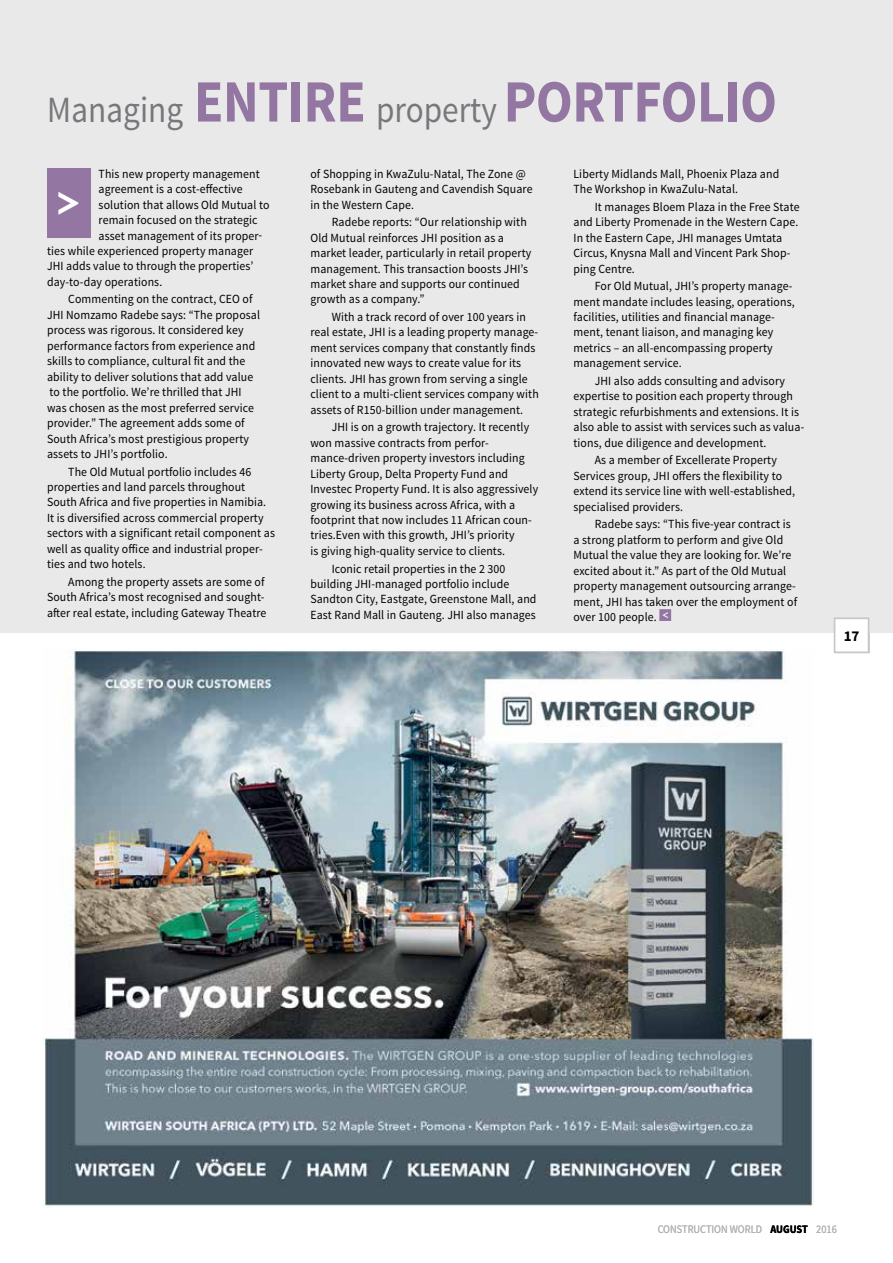
<style>
.page{position:relative;width:893px;height:1263px;background:#fff}
.page>*{position:absolute;margin:0;border:0;box-sizing:border-box;transform-origin:0 0}
.t1{font:700 42.9px "nevis";color:#fff}
.t2{font:36.9px "Source Sans Pro";color:#77787b;scale:.9 1}
.t3{font:700 15px "Source Sans Pro";color:#000}
.t4{font:12.45px/15.5px "Source Sans Pro";letter-spacing:.01em;color:#000;scale:.95 1}
.t5{font:11.55px "Source Sans Pro";color:#b1b4b6;scale:.9 1}
.s1{font-weight:700;font-size:60px;color:#9376a2}
.s2{font-weight:700;color:#000}
</style>
<div class="page">
<div style="left:834px;top:617px;width:36px;height:36px;border:2px solid #c7c8ca"></div>
<div style="left:0;top:0;width:893px;height:632px;background:#e9e9ea"></div>
<svg style="left:659px;top:609px;width:12px;height:12px"></svg>
<div style="left:47px;top:168px;width:43px;height:70px;background:#9376a2"></div>
<img style="left:43px;top:650px;width:770px;height:558px">
<div style="left:834px;top:618px;width:35px;height:34px;background:#fff"></div>
<div style="left:834px;top:617px;width:35px;height:36px;border:2px solid #c7c8ca"></div>
<h2 class="t2" style="left:47px;top:86px;width:813px">Managing <span class="s1">ENTIRE</span> property <span class="s1">PORTFOLIO</span></h2>
<p class="t4" style="left:99px;top:166px;width:171px">This new property management</p>
<p class="t4" style="left:99px;top:181px;width:153px">agreement is a cost-effective</p>
<p class="t4" style="left:99px;top:197px;width:181px">solution that allows Old Mutual to</p>
<p class="t4" style="left:99px;top:212px;width:169px">remain focused on the strategic</p>
<p class="t4" style="left:99px;top:228px;width:174px">asset management of its proper-</p>
<p class="t4" style="left:47px;top:243px;width:218px">ties while experienced property manager</p>
<p class="t4" style="left:47px;top:259px;width:219px">JHI adds value to through the properties’</p>
<p class="t4" style="left:47px;top:274px;width:123px">day-to-day operations.</p>
<p class="t4" style="left:47px;top:292px;width:226px;text-indent:21px">Commenting on the contract, CEO of JHI Nomzamo Radebe says: “The proposal process was rigorous. It considered key performance factors from experience and skills to compliance, cultural fit and the ability to deliver solutions that add value to the portfolio. We’re thrilled that JHI was chosen as the most preferred service provider.” The agreement adds some of South Africa’s most prestigious property assets to JHI’s portfolio.</p>
<p class="t4" style="left:47px;top:464px;width:241px;text-indent:21px">The Old Mutual portfolio includes 46 properties and land parcels throughout South Africa and five properties in Namibia.<br>It is diversified across commercial property sectors with a significant retail component as well as quality office and industrial proper&shy;ties and two hotels.</p>
<p class="t4" style="left:47px;top:574px;width:233px;text-indent:21px">Among the property assets are some of<br>South Africa’s most recognised and sought&shy;after real estate, including Gateway Theatre</p>
<h1 class="t1" style="left:56px;top:179px;width:26px">&gt;</h1>
<p class="t4" style="left:310px;top:166px;width:235px">of Shopping in KwaZulu-Natal, The Zone @<br>Rosebank in Gauteng and Cavendish Square in the Western Cape.</p>
<p class="t4" style="left:310px;top:215px;width:234px;text-indent:21px">Radebe reports: “Our relationship with Old Mutual reinforces JHI position as a market leader, particularly in retail property management. This transaction boosts JHI’s market share and supports our continued growth as a company.”</p>
<p class="t4" style="left:310px;top:309px;width:242px;text-indent:21px">With a track record of over 100 years in real estate, JHI is a leading property manage&shy;ment services company that constantly finds innovated new ways to create value for its clients. JHI has grown from serving a single client to a multi-client services company with assets of R150-billion under management.</p>
<p class="t4" style="left:310px;top:420px;width:241px;text-indent:21px">JHI is on a growth trajectory. It recently won massive contracts from perfor&shy;mance-driven property investors including Liberty Group, Delta Property Fund and Investec Property Fund. It is also aggressively growing its business across Africa, with a footprint that now includes 11 African coun&shy;tries.Even with this growth, JHI’s priority<br>is giving high-quality service to clients.</p>
<p class="t4" style="left:310px;top:561px;width:239px;text-indent:21px">Iconic retail properties in the 2 300 building JHI-managed portfolio include Sandton City, Eastgate, Greenstone Mall, and East Rand Mall in Gauteng. JHI also manages</p>
<p class="t4" style="left:573px;top:166px;width:218px">Liberty Midlands Mall, Phoenix Plaza and<br>The Workshop in KwaZulu-Natal.</p>
<p class="t4" style="left:573px;top:199px;width:239px;text-indent:21px">It manages Bloem Plaza in the Free State and Liberty Promenade in the Western Cape.<br>In the Eastern Cape, JHI manages Umtata Circus, Knysna Mall and Vincent Park Shop&shy;ping Centre.</p>
<p class="t4" style="left:573px;top:278px;width:234px;text-indent:21px">For Old Mutual, JHI’s property manage&shy;ment mandate includes leasing, operations, facilities, utilities and financial manage&shy;ment, tenant liaison, and managing key metrics – an all-encompassing property management service.</p>
<p class="t4" style="left:573px;top:373px;width:245px;text-indent:21px">JHI also adds consulting and advisory expertise to position each property through strategic refurbishments and extensions. It is also able to assist with services such as valua&shy;tions, due diligence and development.</p>
<p class="t4" style="left:573px;top:453px;width:235px;text-indent:21px">As a member of Excellerate Property Services group, JHI offers the flexibility to extend its service line with well-established, specialised providers.</p>
<p class="t4" style="left:573px;top:517px;width:237px;text-indent:21px">Radebe says: “This five-year contract is a strong platform to perform and give Old Mutual the value they are looking for. We’re excited about it.” As part of the Old Mutual property management outsourcing arrange&shy;ment, JHI has taken over the employment of over 100 people.</p>
<p class="t3" style="left:844px;top:626px;width:17px">17</p>
<p class="t5" style="left:658px;top:1222px;width:201px">CONSTRUCTION WORLD <span class="s2">AUGUST</span> 2016</p>
</div>
